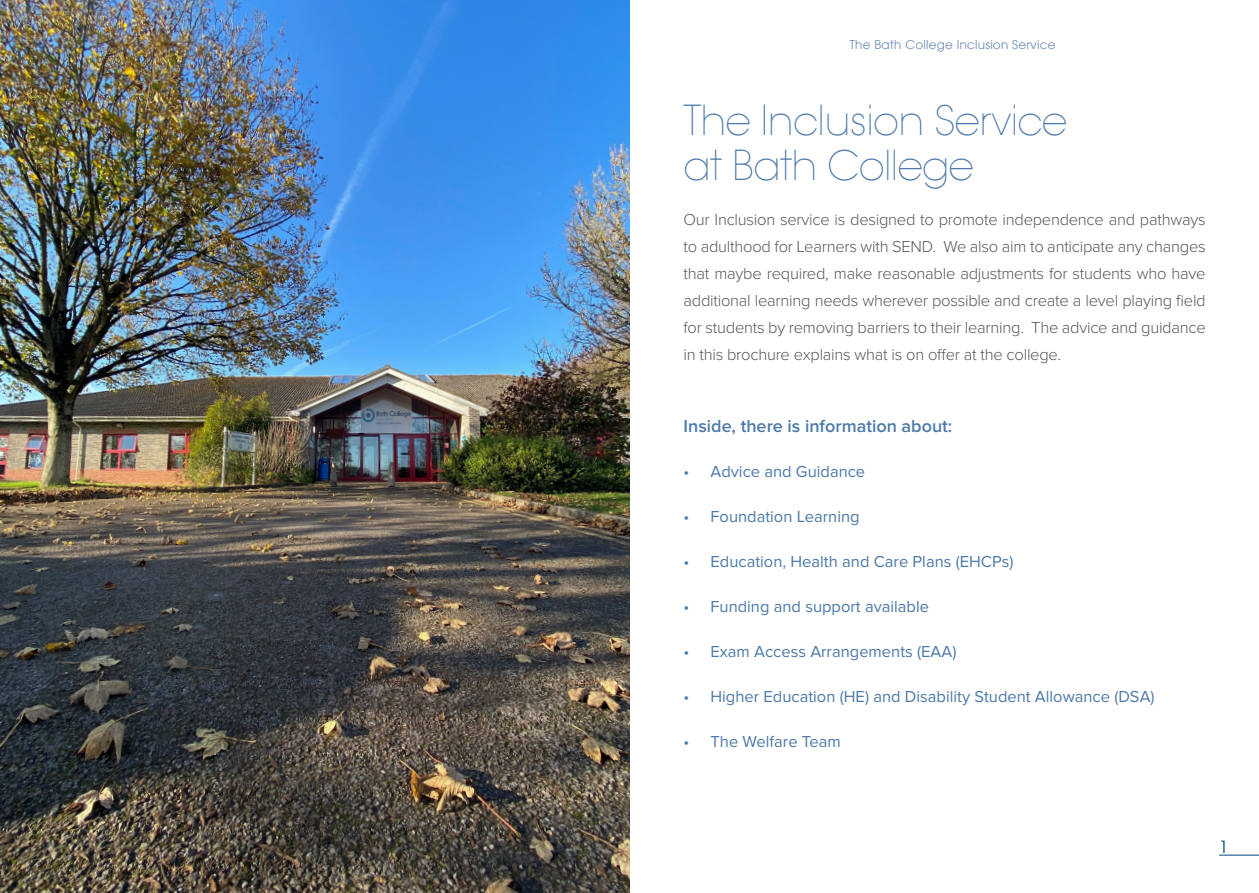
<style>
.page{position:relative;width:1259px;height:893px;background:#fff}
.page>*{position:absolute;margin:0;border:0;box-sizing:border-box;transform-origin:0 0}
.Heading_1__No_TOC{font:200 40.5px/45px "Avant Garde";letter-spacing:-.015em;color:#4d7aa8}
.Contents_Level_1{font:600 18px "Proxima Nova";color:#4d7aa8}
.Introdution{font:300 16.5px/27px "Proxima Nova";letter-spacing:-.015em;color:#57585a;text-align:justify}
.t1{font:16.5px "Proxima Nova";color:#4d7aa8}
.Page_Elements{font:16.5px "Avant Garde";color:#00467e}
.Page_Elements-2{font:12px "Avant Garde";letter-spacing:.02em;color:#6f8cb4}
</style>
<div class="page">
<img style="left:0;top:0;width:629px;height:893px">
<hr style="left:1219px;top:855px;width:40px;height:1px;background:#00467e">
<p class="Page_Elements-2" style="left:850px;top:38px;width:207px">The Bath College Inclusion Service</p>
<p class="Heading_1__No_TOC" style="left:683px;top:99px;width:385px">The Inclusion Service at Bath College</p>
<p class="Introdution" style="left:683px;top:206px;width:524px">Our Inclusion service is designed to promote independence and pathways to adulthood for Learners with SEND. We also aim to anticipate any changes that maybe required, make reasonable adjustments for students who have additional learning needs wherever possible and create a level playing field for students by removing barriers to their learning. The advice and guidance in this brochure explains what is on offer at the college.</p>
<p class="Contents_Level_1" style="left:683px;top:416px;width:270px">Inside, there is information about:</p>
<p class="t1" style="left:683px;top:462px;width:183px">• Advice and Guidance</p>
<p class="t1" style="left:683px;top:507px;width:178px">• Foundation Learning</p>
<p class="t1" style="left:683px;top:552px;width:331px">• Education, Health and Care Plans (EHCPs)</p>
<p class="t1" style="left:683px;top:597px;width:247px">• Funding and support available</p>
<p class="t1" style="left:683px;top:642px;width:274px">• Exam Access Arrangements (EAA)</p>
<p class="t1" style="left:683px;top:687px;width:472px">• Higher Education (HE) and Disability Student Allowance (DSA)</p>
<p class="t1" style="left:683px;top:732px;width:159px">• The Welfare Team</p>
<p class="Page_Elements" style="left:1219px;top:838px;width:11px">1</p>
</div>
